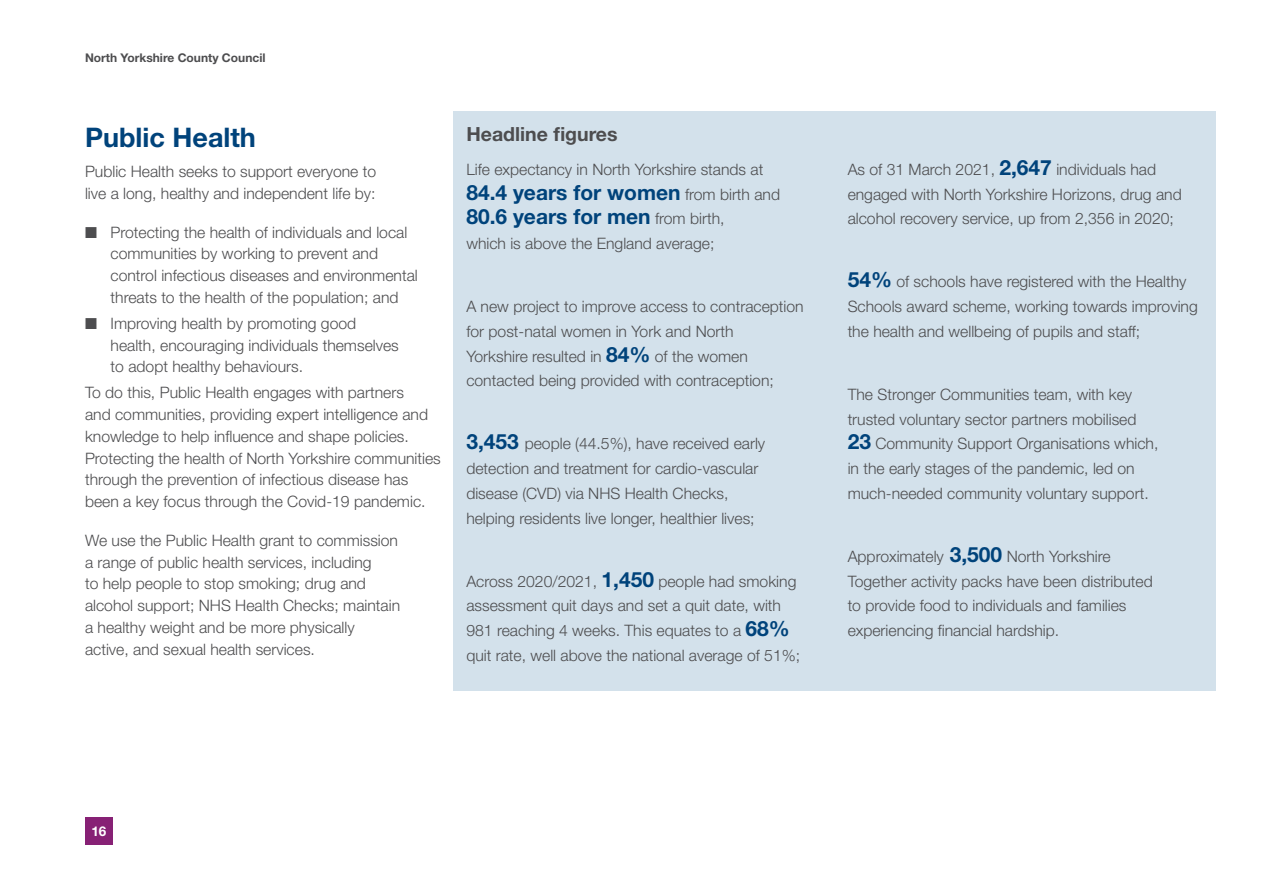
<style>
.page{position:relative;width:1263px;height:893px;background:#fff}
.page>*{position:absolute;margin:0;border:0;box-sizing:border-box;transform-origin:0 0}
.heads_2{font:700 27px "Helvetica Neue LT Std";color:#00437b}
.Body{font:700 21px/24.8px "Helvetica Neue LT Std";color:#00437b}
.head_3{font:700 19.5px "Helvetica Neue LT Std";color:#4d4d4f}
.Body-2{font:300 15.75px/24.8px "Helvetica Neue LT Std";color:#4d4d4f}
.t1{font:700 13.5px "Helvetica Neue LT Std";color:#fff}
.t2{font:700 12px "Helvetica Neue LT Std";color:#4d4d4f}
.s1{font-weight:300;font-size:15.75px;color:#4d4d4f}
.s2{font-weight:700;font-size:21px;color:#00437b}
</style>
<div class="page">
<div style="left:454px;top:111px;width:762px;height:580px;background:#d3e1eb"></div>
<div style="left:85px;top:817px;width:28px;height:28px;background:#872175"></div>
<p class="t2" style="left:85px;top:50px;width:182px">North Yorkshire County Council</p>
<h2 class="heads_2" style="left:85px;top:121px;width:172px">Public Health</h2>
<p class="Body-2" style="left:85px;top:160px;width:293px;line-height:21.8px">Public Health seeks to support everyone to live a long, healthy and independent life by:</p>
<p class="Body-2" style="left:111px;top:221px;width:309px;line-height:21.8px;text-indent:-26px">■ Protecting the health of individuals and local communities by working to prevent and control infectious diseases and environmental threats to the health of the population; and</p>
<p class="Body-2" style="left:111px;top:312px;width:290px;line-height:21.8px;text-indent:-26px">■ Improving health by promoting good health, encouraging individuals themselves to adopt healthy behaviours.</p>
<p class="Body-2" style="left:85px;top:382px;width:357px;line-height:21.8px">To do this, Public Health engages with partners<br>and communities, providing expert intelligence and knowledge to help influence and shape policies.<br>Protecting the health of North Yorkshire communities through the prevention of infectious disease has been a key focus through the Covid-19 pandemic.</p>
<p class="Body-2" style="left:85px;top:529px;width:317px;line-height:21.8px">We use the Public Health grant to commission a range of public health services, including<br>to help people to stop smoking; drug and alcohol support; NHS Health Checks; maintain a healthy weight and be more physically active, and sexual health services.</p>
<h3 class="head_3" style="left:466px;top:122px;width:153px">Headline figures</h3>
<p class="Body-2" style="left:466px;top:156px;width:298px">Life expectancy in North Yorkshire stands at</p>
<p class="Body" style="left:466px;top:179px;width:315px">84.4 years for women <span class="s1">from birth and<br></span>80.6 years for men <span class="s1">from birth,</span></p>
<p class="Body-2" style="left:466px;top:231px;width:250px">which is above the England average;</p>
<p class="Body-2" style="left:466px;top:294px;width:339px">A new project to improve access to contraception for post-natal women in York and North<br>Yorkshire resulted in <span class="s2">84%</span> of the women contacted being provided with contraception;</p>
<p class="Body-2" style="left:466px;top:431px;width:300px"><span class="s2">3,453</span> people (44.5%), have received early detection and treatment for cardio-vascular disease (CVD) via NHS Health Checks, helping residents live longer, healthier lives;</p>
<p class="Body-2" style="left:466px;top:568px;width:335px">Across 2020/2021, <span class="s2">1,450</span> people had smoking assessment quit days and set a quit date, with 981 reaching 4 weeks. This equates to a <span class="s2">68% </span>quit rate, well above the national average of 51%;</p>
<p class="Body-2" style="left:848px;top:156px;width:336px">As of 31 March 2021, <span class="s2">2,647</span> individuals had engaged with North Yorkshire Horizons, drug and alcohol recovery service, up from 2,356 in 2020;</p>
<p class="Body-2" style="left:848px;top:269px;width:352px"><span class="s2">54%</span> of schools have registered with the Healthy<br>Schools award scheme, working towards improving the health and wellbeing of pupils and staff;</p>
<p class="Body-2" style="left:848px;top:381px;width:312px">The Stronger Communities team, with key trusted voluntary sector partners mobilised <span class="s2">23</span> Community Support Organisations which, in the early stages of the pandemic, led on much-needed community voluntary support.</p>
<p class="Body-2" style="left:848px;top:543px;width:307px">Approximately <span class="s2">3,500</span> North Yorkshire Together activity packs have been distributed to provide food to individuals and families experiencing financial hardship.</p>
<p class="t1" style="left:91px;top:822px;width:17px">16</p>
</div>
